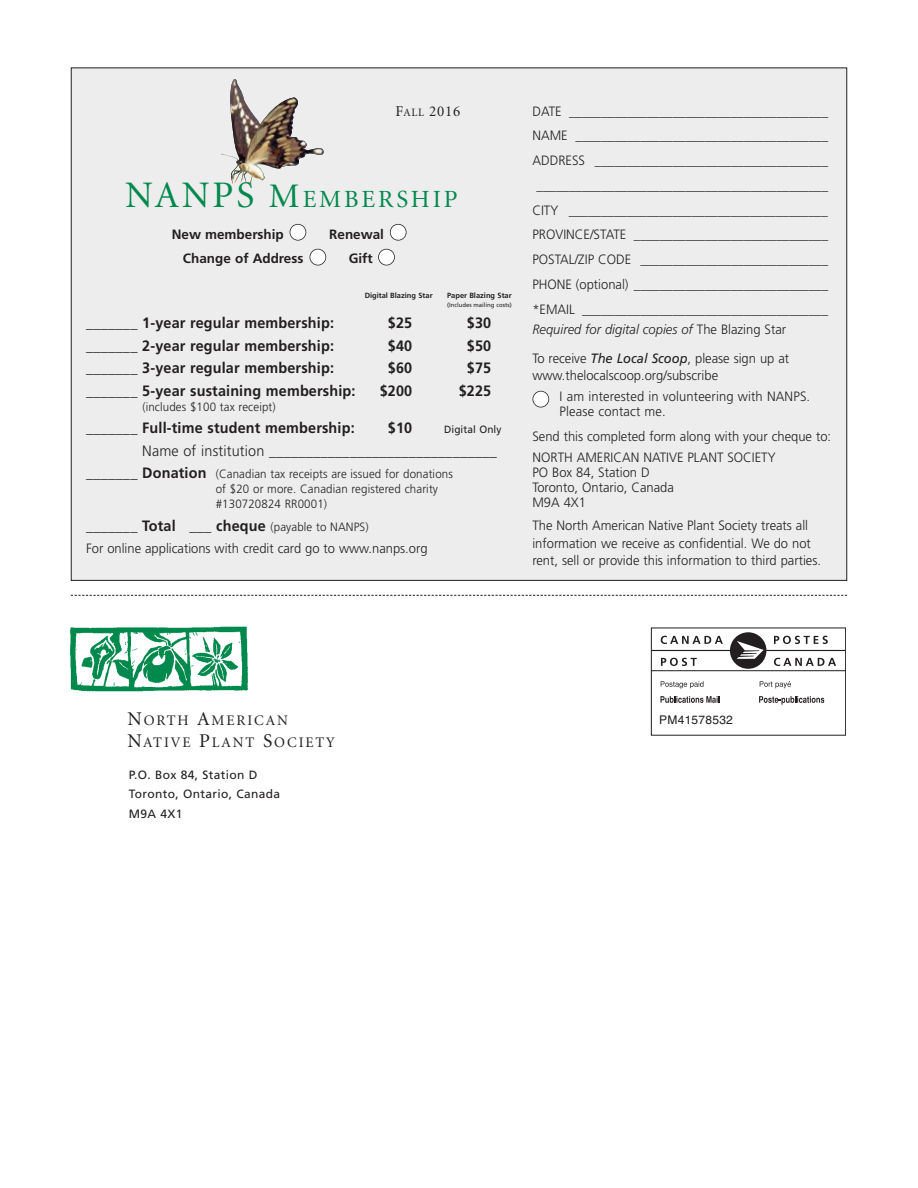
<style>
.page{position:relative;width:918px;height:1188px;background:#fff}
.page>*{position:absolute;margin:0;border:0;box-sizing:border-box;transform-origin:0 0}
.t1{font:24.75px "Minion";letter-spacing:.115em;color:#00894d}
.t2{font:700 15px "Frutiger";letter-spacing:.01em;color:#231f20;scale:.96 1}
.t3{font:15px "Minion";color:#231f20}
.t4{font:14.7px/22.5px "Minion";letter-spacing:.13em;color:#231f20}
.t5{font:300 13.5px/24.8px "Frutiger";color:#231f20;scale:.96 1}
.t6{font:700 13.5px "Frutiger";color:#231f20}
.t7{font:300 12px/15px "Frutiger";letter-spacing:.01em;color:#231f20;scale:.96 1}
.t8{font:12px/19.5px "Frutiger";letter-spacing:.03em;color:#231f20}
.t9{font:12px "Helvetica";letter-spacing:.02em;color:#231f20}
.t10{font:10.5px "Frutiger";letter-spacing:.01em;color:#231f20;scale:.96 1}
.t11{font:700 7.5px "Frutiger";color:#231f20}
.t12{font:6px "Frutiger";color:#231f20}
.s1{font-size:11.25px}
.s2{font-size:37.5px}
.s3{font-size:34.5px}
.s4{font-weight:300}
.s5{font-weight:700;font-size:15px}
.s6{font-weight:300;font-size:12px}
.s7{font-style:italic}
.s8{font-weight:400;font-style:italic}
.s9{font-size:19.5px}
</style>
<div class="page">
<div style="left:652px;top:628px;width:192px;height:45px;border:1px solid #fff"></div>
<hr style="left:652px;top:650px;width:193px;height:1px;background:#231f20">
<div style="left:730px;top:632px;width:36px;height:37px;background:#231f20;border-radius:50%"></div>
<svg style="left:737px;top:641px;width:27px;height:18px"></svg>
<svg style="left:774px;top:636px;width:54px;height:8px"></svg>
<svg style="left:774px;top:658px;width:62px;height:8px"></svg>
<svg style="left:661px;top:636px;width:62px;height:8px"></svg>
<svg style="left:661px;top:658px;width:36px;height:8px"></svg>
<div style="left:651px;top:628px;width:195px;height:108px;border:1px solid #231f20"></div>
<hr style="left:651px;top:670px;width:195px;height:1px;background:#231f20">
<svg style="left:661px;top:681px;width:43px;height:7px"></svg>
<svg style="left:760px;top:681px;width:31px;height:7px"></svg>
<svg style="left:660px;top:696px;width:60px;height:7px"></svg>
<svg style="left:759px;top:696px;width:65px;height:9px"></svg>
<svg style="left:71px;top:595px;width:776px;height:1px"></svg>
<img style="left:70px;top:626px;width:178px;height:66px">
<div style="left:72px;top:68px;width:774px;height:512px;background:#ededee"></div>
<div style="left:379px;top:249px;width:16px;height:16px;background:#fff;border-radius:50%"></div>
<div style="left:378px;top:249px;width:17px;height:16px;border:2px solid #231f20;border-radius:50%"></div>
<div style="left:310px;top:249px;width:16px;height:16px;background:#fff;border-radius:50%"></div>
<div style="left:310px;top:249px;width:16px;height:16px;border:2px solid #231f20;border-radius:50%"></div>
<div style="left:390px;top:224px;width:16px;height:16px;background:#fff;border-radius:50%"></div>
<div style="left:390px;top:224px;width:17px;height:17px;border:2px solid #231f20;border-radius:50%"></div>
<div style="left:290px;top:224px;width:16px;height:16px;background:#fff;border-radius:50%"></div>
<div style="left:290px;top:224px;width:16px;height:17px;border:2px solid #231f20;border-radius:50%"></div>
<img style="left:222px;top:79px;width:102px;height:106px">
<div style="left:533px;top:391px;width:16px;height:16px;background:#fff;border-radius:50%"></div>
<div style="left:533px;top:391px;width:16px;height:16px;border:2px solid #231f20;border-radius:50%"></div>
<p class="t3" style="left:396px;top:106px;width:66px">F<span class="s1">ALL</span> 2016</p>
<h1 class="t1" style="left:125px;top:189px;width:334px"><span class="s2">NANPS</span> <span class="s3">M</span>EMBERSHIP</h1>
<p class="t6" style="left:172px;top:229px;width:114px">New membership</p>
<p class="t6" style="left:329px;top:229px;width:56px">Renewal</p>
<p class="t6" style="left:183px;top:253px;width:122px">Change of Address</p>
<p class="t6" style="left:349px;top:253px;width:25px">Gift</p>
<p class="t11" style="left:365px;top:293px;width:69px">Digital Blazing Star</p>
<p class="t11" style="left:447px;top:293px;width:66px">Paper Blazing Star</p>
<p class="t12" style="left:447px;top:303px;width:66px">(Includes mailing costs)</p>
<p class="t2" style="left:86px;top:317px;width:260px">_______ 1-year regular membership:</p>
<p class="t2" style="left:388px;top:317px;width:27px">$25</p>
<p class="t2" style="left:467px;top:317px;width:27px">$30</p>
<p class="t2" style="left:86px;top:339px;width:260px">_______ 2-year regular membership:</p>
<p class="t2" style="left:388px;top:339px;width:27px">$40</p>
<p class="t2" style="left:467px;top:339px;width:27px">$50</p>
<p class="t2" style="left:86px;top:362px;width:260px">_______ 3-year regular membership:</p>
<p class="t2" style="left:388px;top:362px;width:27px">$60</p>
<p class="t2" style="left:467px;top:362px;width:27px">$75</p>
<p class="t2" style="left:86px;top:384px;width:282px">_______ 5-year sustaining membership:</p>
<p class="t2" style="left:380px;top:384px;width:35px">$200</p>
<p class="t2" style="left:459px;top:384px;width:35px">$225</p>
<p class="t7" style="left:142px;top:400px;width:140px">(includes $100 tax receipt)</p>
<p class="t2" style="left:86px;top:422px;width:281px">_______ Full-time student membership:</p>
<p class="t2" style="left:388px;top:422px;width:27px">$10</p>
<p class="t10" style="left:444px;top:425px;width:61px">Digital Only</p>
<p class="t2" style="left:142px;top:444px;width:371px"><span class="s4">Name of institution</span> _______________________________</p>
<p class="t7" style="left:216px;top:467px;width:249px;text-indent:-130px"><span class="s5">_______ Donation</span> (Canadian tax receipts are issued for donations of $20 or more. Canadian registered charity #130720824 RR0001)</p>
<p class="t2" style="left:86px;top:519px;width:296px">_______ Total ___ cheque <span class="s6">(payable to NANPS)</span></p>
<p class="t5" style="left:86px;top:537px;width:357px">For online applications with credit card go to www.nanps.org</p>
<p class="t5" style="left:532px;top:100px;width:310px;text-align:center">DATE ________________________________________ NAME _______________________________________ ADDRESS ____________________________________ _____________________________________________ CITY ________________________________________ PROVINCE/STATE ______________________________ POSTAL/ZIP CODE _____________________________ PHONE (optional) ______________________________ *EMAIL ______________________________________</p>
<p class="t5" style="left:532px;top:316px;width:269px;line-height:29.2px"><span class="s7">Required for digital copies of</span> The Blazing Star<br>To receive <span class="s8">The Local Scoop</span>, please sign up at</p>
<p class="t5" style="left:560px;top:366px;width:263px;line-height:21px;text-indent:-27px">www.thelocalscoop.org/subscribe<br>I am interested in volunteering with NANPS.</p>
<p class="t5" style="left:532px;top:400px;width:313px;text-indent:27px">Please contact me.<br>Send this completed form along with your cheque to:</p>
<p class="t5" style="left:532px;top:451px;width:255px;line-height:15px">NORTH AMERICAN NATIVE PLANT SOCIETY<br>PO Box 84, Station D<br>Toronto, Ontario, Canada<br>M9A 4X1</p>
<p class="t5" style="left:532px;top:518px;width:302px;line-height:17.2px">The North American Native Plant Society treats all information we receive as confidential. We do not rent, sell or provide this information to third parties.</p>
<p class="t4" style="left:127px;top:710px;width:209px"><span class="s9">N</span>ORTH <span class="s9">A</span>MERICAN<br><span class="s9">N</span>ATIVE <span class="s9">P</span>LANT <span class="s9">S</span>OCIETY</p>
<p class="t8" style="left:129px;top:766px;width:153px">P.O. Box 84, Station D<br>Toronto, Ontario, Canada<br>M9A 4X1</p>
<p class="t9" style="left:659px;top:716px;width:75px">PM41578532</p>
</div>
